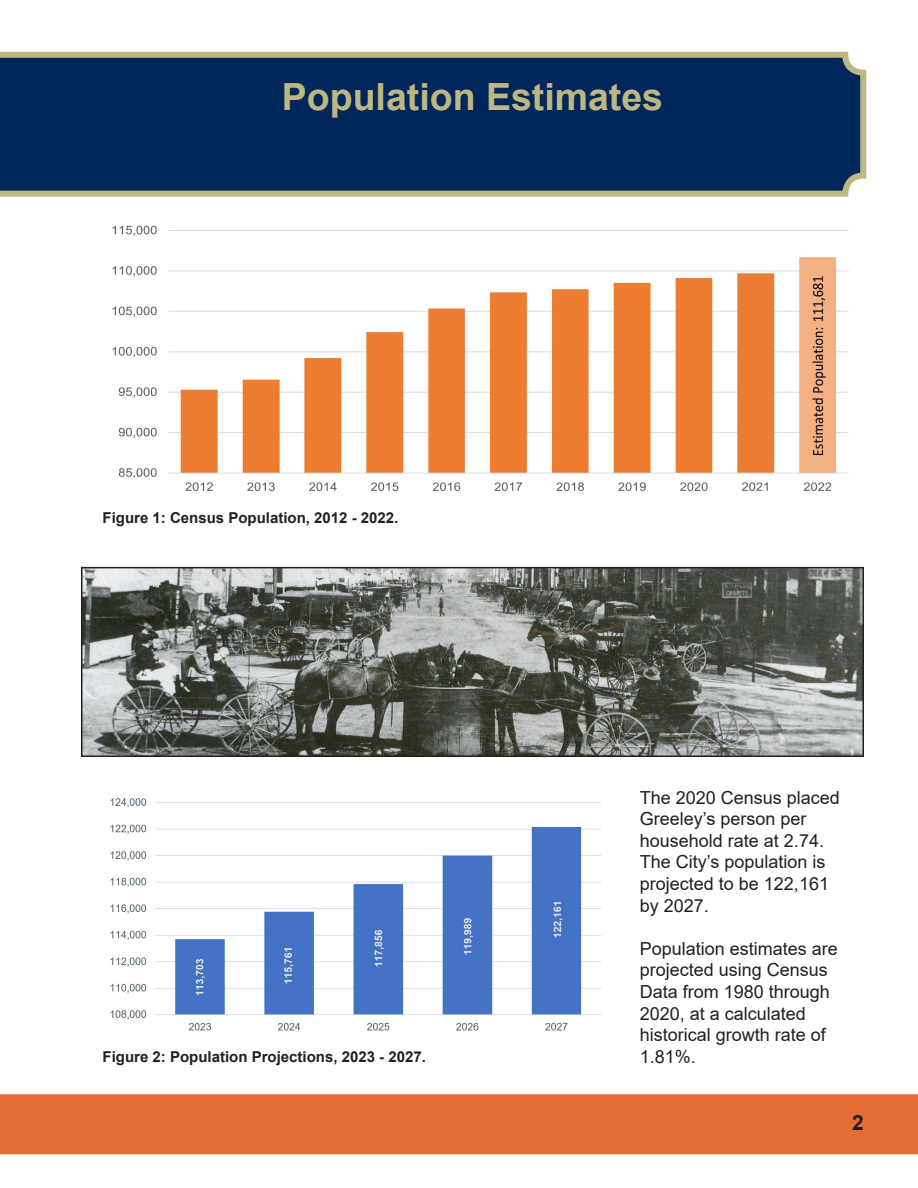
<style>
.page{position:relative;width:918px;height:1188px;background:#fff}
.page>*{position:absolute;margin:0;border:0;box-sizing:border-box;transform-origin:0 0}
.t1{font:700 37.5px "Arial";color:#bfb782}
.t2{font:700 21px "Arial";color:#231f20}
.t3{font:18px/21.6px "Arial";color:#231f20}
.t4{font:700 15px "Arial";color:#231f20}
</style>
<div class="page">
<div style="left:0;top:1094px;width:918px;height:60px;background:#e46c35"></div>
<svg style="left:0;top:52px;width:866px;height:145px;background:#12345f"></svg>
<img style="left:110px;top:798px;width:491px;height:233px">
<img style="left:112px;top:225px;width:737px;height:267px">
<img style="left:84px;top:570px;width:777px;height:184px">
<div style="left:81px;top:567px;width:783px;height:190px;border:2px solid #231f20"></div>
<p class="t1" style="left:282px;top:70px;width:383px">Population Estimates</p>
<p class="t4" style="left:103px;top:507px;width:297px">Figure 1: Census Population, 2012 - 2022.</p>
<p class="t4" style="left:103px;top:1046px;width:325px">Figure 2: Population Projections, 2023 - 2027.</p>
<p class="t3" style="left:640px;top:786px;width:202px">The 2020 Census placed<br>Greeley’s person per household rate at 2.74.<br>The City’s population is projected to be 122,161 by 2027.</p>
<p class="t3" style="left:640px;top:938px;width:200px">Population estimates are projected using Census<br>Data from 1980 through<br>2020, at a calculated historical growth rate of<br>1.81%.</p>
<p class="t2" style="left:852px;top:1108px;width:13px">2</p>
</div>
